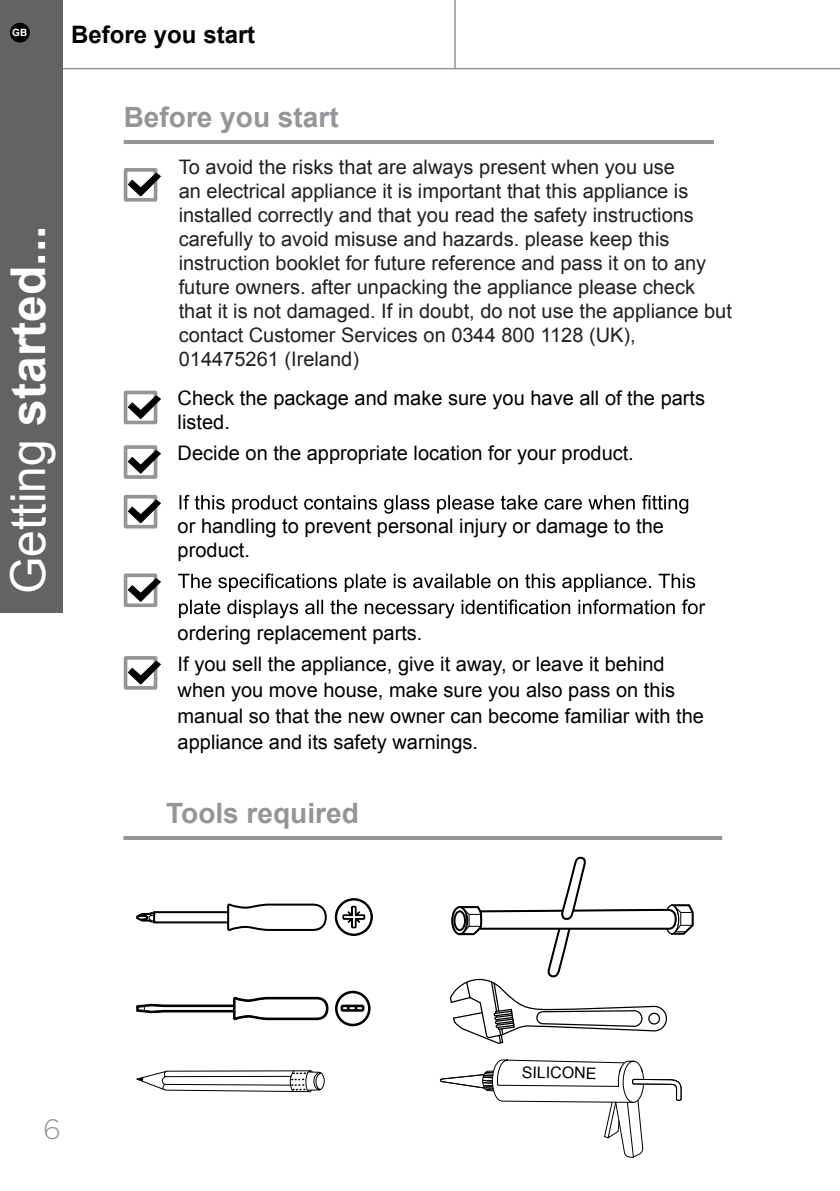
<style>
.page{position:relative;width:840px;height:1191px;background:#fff}
.page>*{position:absolute;margin:0;border:0;box-sizing:border-box;transform-origin:0 0}
.t1{font:700 48px "Arial";color:#fff}
.t2{font:700 28px "Arial";color:#949499}
.t3{font:300 28px "Gotham";color:#939598}
.t4{font:700 24px "Arial";color:#000}
.t5{font:20px/24px "Arial";color:#231f20}
.t6{font:20px/24px "Arial";color:#000}
.t7{font:16px "Arial";color:#000}
.t8{font:700 10px "Arial";color:#fff}
.s1{font-weight:400}
</style>
<div class="page">
<hr style="left:0;top:68px;width:839px;height:1px;background:#949499">
<div style="left:0;top:0;width:63px;height:612px;background:#636366"></div>
<hr style="left:454px;top:0;width:1px;height:69px;background:#949499">
<div style="left:10px;top:23px;width:20px;height:20px;background:#000;border-radius:50%"></div>
<svg style="left:334px;top:898px;width:39px;height:38px"></svg>
<svg style="left:136px;top:903px;width:191px;height:28px"></svg>
<svg style="left:449px;top:856px;width:245px;height:188px"></svg>
<svg style="left:136px;top:990px;width:235px;height:37px"></svg>
<svg style="left:136px;top:1070px;width:189px;height:23px"></svg>
<hr style="left:123px;top:836px;width:598px;height:4px;background:#949499">
<hr style="left:124px;top:140px;width:589px;height:4px;background:#949499">
<div style="left:124px;top:168px;width:33px;height:34px;border:4px solid #949499"></div>
<svg style="left:128px;top:173px;width:33px;height:24px"></svg>
<div style="left:124px;top:391px;width:33px;height:33px;border:4px solid #949499"></div>
<svg style="left:128px;top:395px;width:33px;height:24px"></svg>
<div style="left:124px;top:445px;width:33px;height:34px;border:4px solid #949499"></div>
<svg style="left:128px;top:450px;width:33px;height:24px"></svg>
<div style="left:124px;top:495px;width:33px;height:33px;border:4px solid #949499"></div>
<svg style="left:128px;top:499px;width:33px;height:24px"></svg>
<svg style="left:179px;top:495px;width:508px;height:18px"></svg>
<div style="left:124px;top:573px;width:33px;height:34px;border:4px solid #949499"></div>
<svg style="left:128px;top:578px;width:33px;height:24px"></svg>
<svg style="left:178px;top:573px;width:516px;height:19px"></svg>
<svg style="left:179px;top:599px;width:526px;height:19px"></svg>
<div style="left:124px;top:656px;width:33px;height:33px;border:4px solid #949499"></div>
<svg style="left:128px;top:660px;width:33px;height:24px"></svg>
<svg style="left:439px;top:1059px;width:242px;height:99px"></svg>
<p class="t8" style="left:12px;top:26px;width:17px">GB</p>
<p class="t4" style="left:71px;top:18px;width:185px">Before you start</p>
<h1 class="t1" style="left:-4px;top:594px;width:370px;rotate:-90deg"><span class="s1">Getting</span> started...</h1>
<h2 class="t2" style="left:124px;top:98px;width:216px">Before you start</h2>
<p class="t5" style="left:179px;top:155px;width:497px">To avoid the risks that are always present when you use</p>
<p class="t5" style="left:179px;top:179px;width:554px">an electrical appliance it is important that this appliance is installed correctly and that you read the safety instructions carefully to avoid misuse and hazards. please keep this instruction booklet for future reference and pass it on to any future owners. after unpacking the appliance please check that it is not damaged. If in doubt, do not use the appliance but contact Customer Services on 0344 800 1128 (UK),</p>
<p class="t5" style="left:179px;top:347px;width:182px">014475261 (Ireland)</p>
<p class="t6" style="left:177px;top:386px;width:528px">Check the package and make sure you have all of the parts listed.</p>
<p class="t6" style="left:177px;top:441px;width:457px">Decide on the appropriate location for your product.</p>
<p class="t6" style="left:177px;top:514px;width:487px">or handling to prevent personal injury or damage to the product.</p>
<p class="t6" style="left:177px;top:618px;width:488px;line-height:30.6px">ordering replacement parts.<br>If you sell the appliance, give it away, or leave it behind</p>
<p class="t6" style="left:177px;top:677px;width:527px;line-height:26px">when you move house, make sure you also pass on this manual so that the new owner can become familiar with the appliance and its safety warnings.</p>
<h2 class="t2" style="left:166px;top:794px;width:194px">Tools required</h2>
<h2 class="t3" style="left:43px;top:1114px;width:19px">6</h2>
<p class="t7" style="left:521px;top:1061px;width:76px;rotate:1deg">SILICONE</p>
</div>
